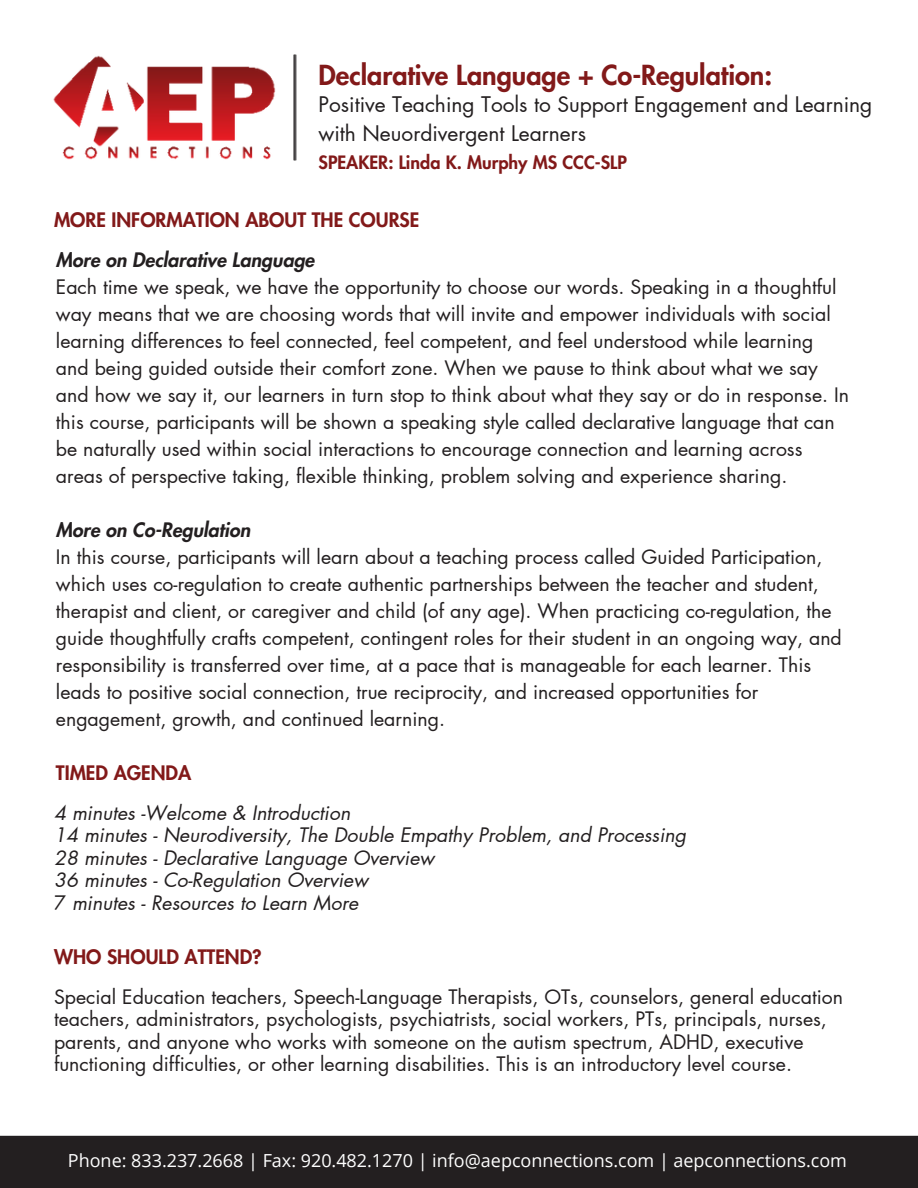
<style>
.page{position:relative;width:918px;height:1188px;background:#fff}
.page>*{position:absolute;margin:0;border:0;box-sizing:border-box;transform-origin:0 0}
.t1{font:800 27px "Futura LT Pro";color:#821919}
.t2{font:21px/29.2px "Futura LT Pro";color:#231f20}
.t3{font:19.5px/27px "Futura LT Pro";color:#231f20}
.t4{font:italic 19.5px/22.5px "Futura LT Pro";color:#231f20}
.t5{font:800 19.5px "Futura LT Pro";color:#821919}
.t6{font:18px "Open Sans";color:#fff}
.t7{font:800 18px "Futura LT Pro";color:#821919}
.s1{font-weight:800;font-style:italic}
.s2{font-style:normal}
</style>
<div class="page">
<img style="left:53px;top:55px;width:223px;height:105px">
<div style="left:0;top:1135px;width:918px;height:53px;background:#231f20"></div>
<img style="left:294px;top:54px;width:3px;height:107px">
<h2 class="t1" style="left:319px;top:63px;width:455px">Declarative Language + Co-Regulation:</h2>
<h3 class="t2" style="left:319px;top:90px;width:555px">Positive Teaching Tools to Support Engagement and Learning with Neuordivergent Learners</h3>
<h4 class="t7" style="left:319px;top:155px;width:310px">SPEAKER: Linda K. Murphy MS CCC-SLP</h4>
<p class="t5" style="left:54px;top:211px;width:367px">MORE INFORMATION ABOUT THE COURSE</p>
<h3 class="t3" style="left:56px;top:247px;width:795px"><span class="s1">More on Declarative Language<br></span>Each time we speak, we have the opportunity to choose our words. Speaking in a thoughtful way means that we are choosing words that will invite and empower individuals with social learning differences to feel connected, feel competent, and feel understood while learning and being guided outside their comfort zone. When we pause to think about what we say and how we say it, our learners in turn stop to think about what they say or do in response. In this course, participants will be shown a speaking style called declarative language that can be naturally used within social interactions to encourage connection and learning across areas of perspective taking, flexible thinking, problem solving and experience sharing.</h3>
<p class="t3" style="left:56px;top:517px;width:787px"><span class="s1">More on Co-Regulation<br></span>In this course, participants will learn about a teaching process called Guided Participation, which uses co-regulation to create authentic partnerships between the teacher and student, therapist and client, or caregiver and child (of any age). When practicing co-regulation, the guide thoughtfully crafts competent, contingent roles for their student in an ongoing way, and responsibility is transferred over time, at a pace that is manageable for each learner. This leads to positive social connection, true reciprocity, and increased opportunities for engagement, growth, and continued learning.</p>
<h3 class="t5" style="left:56px;top:764px;width:137px">TIMED AGENDA</h3>
<h2 class="t4" style="left:54px;top:802px;width:634px">4 minutes -Welcome &amp; Introduction<br>14 minutes - Neurodiversity, The Double Empathy Problem, and Processing 28 minutes - Declarative Language Overview<br>36 minutes - Co-Regulation Overview<br><span class="s2">7</span> minutes - Resources to Learn More</h2>
<p class="t5" style="left:54px;top:948px;width:209px">WHO SHOULD ATTEND?</p>
<h3 class="t3" style="left:54px;top:986px;width:791px;line-height:22.5px">Special Education teachers, Speech-Language Therapists, OTs, counselors, general education teachers, administrators, psychologists, psychiatrists, social workers, PTs, principals, nurses, parents, and anyone who works with someone on the autism spectrum, ADHD, executive functioning difficulties, or other learning disabilities. This is an introductory level course.</h3>
<h2 class="t6" style="left:68px;top:1148px;width:781px">Phone: 833.237.2668 | Fax: 920.482.1270 | info@aepconnections.com | aepconnections.com</h2>
</div>
